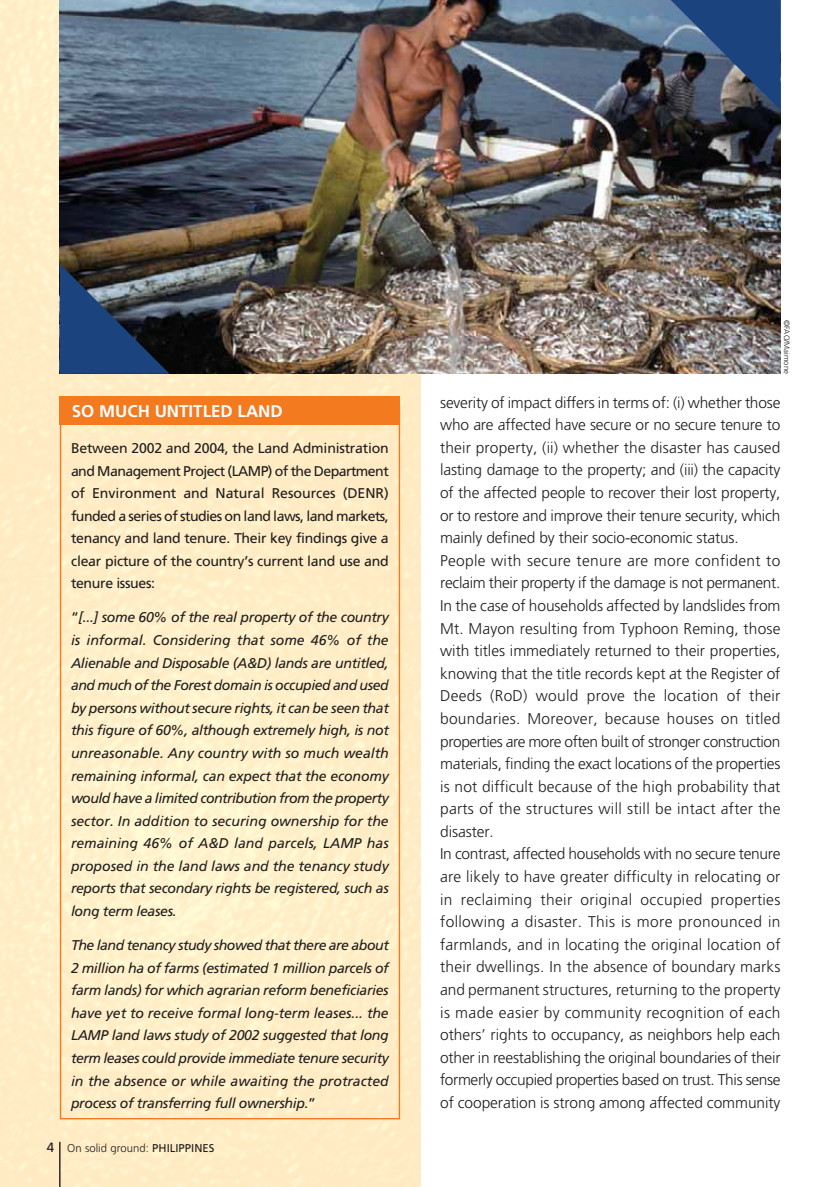
<style>
.page{position:relative;width:840px;height:1187px;background:#fff}
.page>*{position:absolute;margin:0;border:0;box-sizing:border-box;transform-origin:0 0}
.t1{font:16.95px "Freeway Demi";color:#fff}
.t2{font:300 15.45px/22.5px "Freeway";letter-spacing:-.005em;color:#201d1d}
.t3{font:italic 14.1px/22.5px "Freeway Roman";letter-spacing:-.025em;color:#201d1d;text-align:justify}
.t4{font:14.1px/22.5px "Freeway Roman 1";letter-spacing:-.02em;color:#201d1d;text-align:justify}
.t5{font:300 11.25px "Freeway";color:#201d1d}
.t6{font:300 7.8px "Freeway";color:#201d1d}
.s1{font-family:"Freeway Roman 1";font-style:normal}
.s2{font-family:"Freeway Roman 1";font-weight:400;font-size:13.35px}
.s3{font-family:"Freeway Roman 1";font-weight:400}
</style>
<div class="page">
<img style="left:0;top:0;width:420px;height:1186px">
<hr style="left:59px;top:1141px;width:1px;height:45px;background:#201d1d">
<img style="left:60px;top:0;width:720px;height:374px">
<svg style="left:60px;top:264px;width:109px;height:110px;background:#2c4260"></svg>
<svg style="left:657px;top:0;width:123px;height:110px;background:#3b5274"></svg>
<div style="left:60px;top:396px;width:340px;height:28px;background:#f47a20"></div>
<p class="t1" style="left:72px;top:403px;width:212px">SO MUCH UNTITLED LAND</p>
<p class="t4" style="left:71px;top:437px;width:319px">Between 2002 and 2004, the Land Administration and Management Project (LAMP) of the Department of Environment and Natural Resources (DENR) funded a series of studies on land laws, land markets, tenancy and land tenure. Their key findings give a clear picture of the country’s current land use and tenure issues:</p>
<p class="t3" style="left:71px;top:606px;width:319px"><span class="s1">“</span>[...] some 60% of the real property of the country is informal. Considering that some 46% of the Alienable and Disposable (A&amp;D) lands are untitled, and much of the Forest domain is occupied and used by persons without secure rights, it can be seen that this figure of 60%, although extremely high, is not unreasonable. Any country with so much wealth remaining informal, can expect that the economy would have a limited contribution from the property sector. In addition to securing ownership for the remaining 46% of A&amp;D land parcels, LAMP has proposed in the land laws and the tenancy study reports that secondary rights be registered, such as long term leases.</p>
<p class="t3" style="left:71px;top:933px;width:319px">The land tenancy study showed that there are about 2 million ha of farms (estimated 1 million parcels of farm lands) for which agrarian reform beneficiaries have yet to receive formal long-term leases... the LAMP land laws study of 2002 suggested that long term leases could provide immediate tenure security in the absence or while awaiting the protracted process of transferring full ownership.<span class="s1">”</span></p>
<p class="t5" style="left:47px;top:1142px;width:169px"><span class="s2">4</span> On solid ground: <span class="s3">PHILIPPINES</span></p>
<p class="t6" style="left:790px;top:320px;width:56px;rotate:90deg">©FAO/Maimone</p>
<p class="t2" style="left:440px;top:391px;width:342px">severity of impact differs in terms of: (i) whether those who are affected have secure or no secure tenure to their property, (ii) whether the disaster has caused lasting damage to the property; and (iii) the capacity of the affected people to recover their lost property, or to restore and improve their tenure security, which mainly defined by their socio-economic status.<br>People with secure tenure are more confident to reclaim their property if the damage is not permanent.<br>In the case of households affected by landslides from Mt. Mayon resulting from Typhoon Reming, those with titles immediately returned to their properties, knowing that the title records kept at the Register of Deeds (RoD) would prove the location of their boundaries. Moreover, because houses on titled properties are more often built of stronger construction materials, finding the exact locations of the properties is not difficult because of the high probability that parts of the structures will still be intact after the disaster.<br>In contrast, affected households with no secure tenure are likely to have greater difficulty in relocating or in reclaiming their original occupied properties following a disaster. This is more pronounced in farmlands, and in locating the original location of their dwellings. In the absence of boundary marks and permanent structures, returning to the property is made easier by community recognition of each others’ rights to occupancy, as neighbors help each other in reestablishing the original boundaries of their formerly occupied properties based on trust. This sense of cooperation is strong among affected community</p>
</div>
